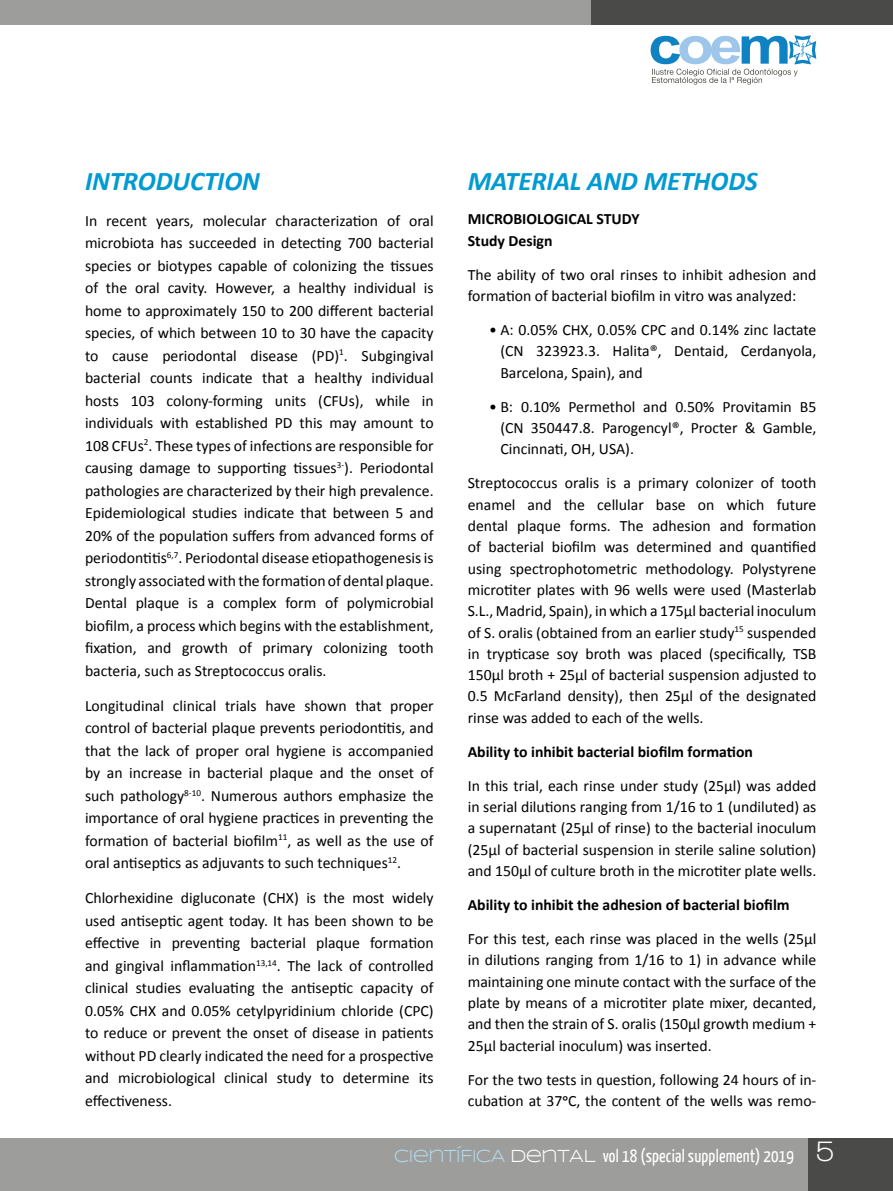
<style>
.page{position:relative;width:893px;height:1191px;background:#fff}
.page>*{position:absolute;margin:0;border:0;box-sizing:border-box;transform-origin:0 0}
.t1{font:italic 700 27px "Calibri";letter-spacing:-.005em;color:#019ad2}
.t2{font:18px "Yanone Kaffeesatz";letter-spacing:.01em;color:#fff}
.t3{font:15.75px/22.5px "Calibri";color:#000;text-align:justify}
.t4{font:700 15.75px/21.3px "Calibri";color:#000}
.s1{font-family:"Syncopate";color:#b3d8ea}
.s2{font-family:"Syncopate"}
.s3{font-family:"Walkway";font-weight:700;font-size:30px}
</style>
<div class="page">
<div style="left:0;top:1138px;width:893px;height:53px;background:#9d9d9c"></div>
<div style="left:808px;top:1138px;width:85px;height:53px;background:#4a4a49"></div>
<div style="left:0;top:0;width:893px;height:25px;background:#9d9d9c"></div>
<div style="left:591px;top:0;width:302px;height:25px;background:#4a4a49"></div>
<svg style="left:651px;top:35px;width:165px;height:50px"></svg>
<h1 class="t1" style="left:85px;top:164px;width:176px">INTRODUCTION</h1>
<p class="t3" style="left:85px;top:209px;width:350px">In recent years, molecular characterization of oral microbiota has succeeded in detecting 700 bacterial species or biotypes capable of colonizing the tissues of the oral cavity. However, a healthy individual is home to approximately 150 to 200 different bacterial species, of which between 10 to 30 have the capacity to cause periodontal disease (PD)<sup>1</sup>. Subgingival bacterial counts indicate that a healthy individual hosts 103 colony-forming units (CFUs), while in individuals with established PD this may amount to 108 CFUs<sup>2</sup>. These types of infections are responsible for causing damage to supporting tissues<sup>3-</sup>). Periodontal pathologies are characterized by their high prevalence.<br>Epidemiological studies indicate that between 5 and 20% of the population suffers from advanced forms of periodontitis<sup>6,7</sup>. Periodontal disease etiopathogenesis is strongly associated with the formation of dental plaque.<br>Dental plaque is a complex form of polymicrobial biofilm, a process which begins with the establishment, fixation, and growth of primary colonizing tooth bacteria, such as Streptococcus oralis.</p>
<p class="t3" style="left:85px;top:694px;width:350px">Longitudinal clinical trials have shown that proper control of bacterial plaque prevents periodontitis, and that the lack of proper oral hygiene is accompanied by an increase in bacterial plaque and the onset of such pathology<sup>8-10</sup>. Numerous authors emphasize the importance of oral hygiene practices in preventing the formation of bacterial biofilm<sup>11</sup>, as well as the use of oral antiseptics as adjuvants to such techniques<sup>12</sup>.</p>
<p class="t3" style="left:85px;top:887px;width:350px">Chlorhexidine digluconate (CHX) is the most widely used antiseptic agent today. It has been shown to be effective in preventing bacterial plaque formation and gingival inflammation<sup>13,14</sup>. The lack of controlled clinical studies evaluating the antiseptic capacity of 0.05% CHX and 0.05% cetylpyridinium chloride (CPC) to reduce or prevent the onset of disease in patients without PD clearly indicated the need for a prospective and microbiological clinical study to determine its effectiveness.</p>
<h1 class="t1" style="left:468px;top:164px;width:292px">MATERIAL AND METHODS</h1>
<p class="t4" style="left:468px;top:208px;width:173px">MICROBIOLOGICAL STUDY<br>Study Design</p>
<p class="t3" style="left:468px;top:264px;width:350px;line-height:21.3px">The ability of two oral rinses to inhibit adhesion and formation of bacterial biofilm in vitro was analyzed:</p>
<p class="t3" style="left:500px;top:319px;width:317px;line-height:21.3px;text-indent:-11px">• A: 0.05% CHX, 0.05% CPC and 0.14% zinc lactate (CN 323923.3. Halita®, Dentaid, Cerdanyola, Barcelona, Spain), and</p>
<p class="t3" style="left:500px;top:396px;width:318px;line-height:21.3px;text-indent:-11px">• B: 0.10% Permethol and 0.50% Provitamin B5 (CN 350447.8. Parogencyl®, Procter &amp; Gamble, Cincinnati, OH, USA).</p>
<p class="t3" style="left:468px;top:472px;width:350px;line-height:21.3px">Streptococcus oralis is a primary colonizer of tooth enamel and the cellular base on which future dental plaque forms. The adhesion and formation of bacterial biofilm was determined and quantified using spectrophotometric methodology. Polystyrene microtiter plates with 96 wells were used (Masterlab S.L., Madrid, Spain), in which a 175µl bacterial inoculum of S. oralis (obtained from an earlier study<sup>15</sup> suspended in trypticase soy broth was placed (specifically, TSB 150µl broth + 25µl of bacterial suspension adjusted to 0.5 McFarland density), then 25µl of the designated rinse was added to each of the wells.</p>
<p class="t4" style="left:468px;top:741px;width:287px">Ability to inhibit bacterial biofilm formation</p>
<p class="t3" style="left:468px;top:775px;width:350px;line-height:21.3px">In this trial, each rinse under study (25µl) was added in serial dilutions ranging from 1/16 to 1 (undiluted) as a supernatant (25µl of rinse) to the bacterial inoculum (25µl of bacterial suspension in sterile saline solution) and 150µl of culture broth in the microtiter plate wells.</p>
<p class="t4" style="left:468px;top:894px;width:323px">Ability to inhibit the adhesion of bacterial biofilm</p>
<p class="t3" style="left:468px;top:928px;width:350px;line-height:21.3px">For this test, each rinse was placed in the wells (25µl in dilutions ranging from 1/16 to 1) in advance while maintaining one minute contact with the surface of the plate by means of a microtiter plate mixer, decanted, and then the strain of S. oralis (150µl growth medium + 25µl bacterial inoculum) was inserted.</p>
<p class="t3" style="left:468px;top:1068px;width:350px;line-height:21.3px">For the two tests in question, following 24 hours of in&shy;cubation at 37oC, the content of the wells was remo-</p>
<p class="t2" style="left:394px;top:1144px;width:442px"><span class="s1">CIENTÍFICA</span> <span class="s2">DENTAL</span> vol 18 (special supplement) 2019 <span class="s3">5</span></p>
</div>
